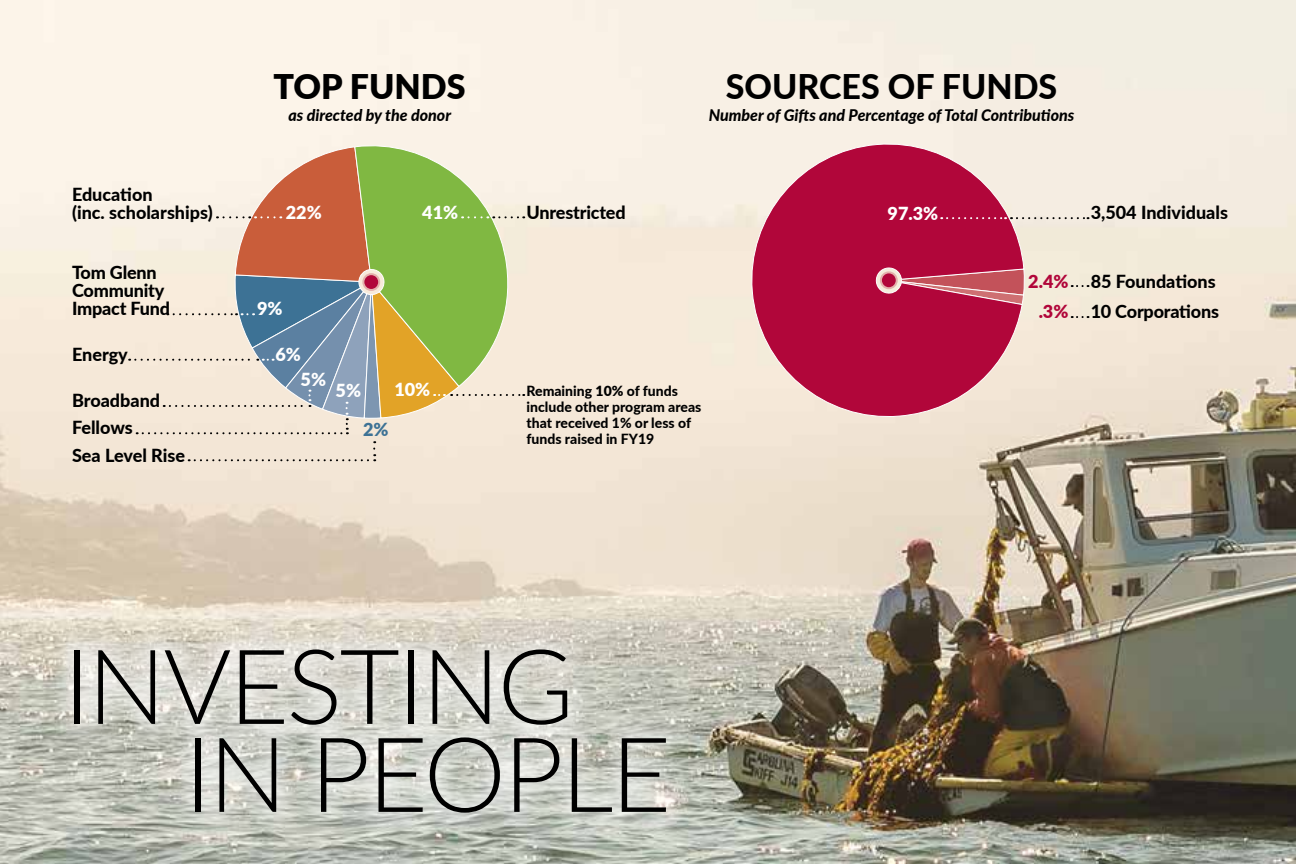
<style>
.page{position:relative;width:1296px;height:864px;background:#fff}
.page>*{position:absolute;margin:0;border:0;box-sizing:border-box;transform-origin:0 0}
.t1{font:300 104px/88px "Lato";letter-spacing:-.025em;color:#000}
.t2{font:800 34px "Lato";color:#000}
.t3{font:900 34px "Lato";color:#000}
.t4{font:800 18px/18px "Lato";letter-spacing:-.005em;color:#000}
.t5{font:900 18px/25px "Lato";color:#fff}
.t6{font:900 18px "Lato";color:#b1063a}
.t7{font:900 18px "Lato";color:#3d7295}
.t8{font:italic 800 16px "Lato";color:#000}
.t9{font:800 14px/16px "Lato";color:#000}
.s1{font-weight:900}
.s2{font-weight:900;color:#b1063a}
</style>
<div class="page">
<img style="left:0;top:0;width:1296px;height:864px">
<svg style="left:746px;top:138px;width:279px;height:284px;background:#c44868"></svg>
<div style="left:45px;top:622px;width:649px;height:219px;background:#fff;opacity:.66"></div>
<div style="left:881px;top:272px;width:16px;height:16px;background:#b1063a;border-radius:50%"></div>
<div style="left:880px;top:271px;width:18px;height:18px;border:2px solid #e4b0ac;border-radius:50%"></div>
<svg style="left:1072px;top:316px;width:17px;height:2px"></svg>
<svg style="left:1072px;top:285px;width:17px;height:2px"></svg>
<svg style="left:129px;top:138px;width:395px;height:296px;background:#c5c19d"></svg>
<div style="left:189px;top:441px;width:186px;height:20px;background:#f3e6d6"></div>
<svg style="left:941px;top:217px;width:148px;height:2px"></svg>
<p class="t4" style="left:72px;top:184px;width:142px">Education<br>(inc. scholarships)</p>
<p class="t4" style="left:72px;top:263px;width:100px">Tom Glenn<br>Community<br>Impact Fund</p>
<p class="t4" style="left:72px;top:344px;width:57px">Energy</p>
<p class="t4" style="left:72px;top:386px;width:115px;line-height:27.4px">Broadband<br>Fellows<br>Sea Level Rise</p>
<h2 class="t3" style="left:274px;top:61px;width:194px">TOP FUNDS</h2>
<p class="t8" style="left:288px;top:104px;width:164px">as directed by the donor</p>
<p class="t5" style="left:286px;top:199px;width:37px">22%</p>
<p class="t5" style="left:422px;top:199px;width:37px">41%</p>
<p class="t5" style="left:257px;top:295px;width:27px">9%</p>
<p class="t5" style="left:301px;top:341px;width:27px;text-indent:-25px">6%<br>5%</p>
<p class="t5" style="left:336px;top:377px;width:27px">5%</p>
<p class="t5" style="left:394px;top:376px;width:37px">10%</p>
<p class="t7" style="left:363px;top:416px;width:27px">2%</p>
<h2 class="t2" style="left:726px;top:62px;width:333px">SOURCES OF FUNDS</h2>
<p class="t8" style="left:709px;top:104px;width:367px">Number of Gifts and Percentage of Total Contributions</p>
<p class="t4" style="left:527px;top:203px;width:101px">Unrestricted</p>
<p class="t9" style="left:527px;top:383px;width:176px">Remaining <span class="s1">10%</span> of funds include other program areas that received 1% or less of funds raised in FY19</p>
<p class="t5" style="left:888px;top:200px;width:52px">97.3%</p>
<p class="t6" style="left:1028px;top:267px;width:42px">2.4%</p>
<p class="t4" style="left:1091px;top:202px;width:139px">3,504 Individuals</p>
<p class="t4" style="left:1091px;top:271px;width:127px">85 Foundations</p>
<p class="t4" style="left:1039px;top:302px;width:182px"><span class="s2">.3%</span> 10 Corporations</p>
<h1 class="t1" style="left:184px;top:639px;width:489px;text-indent:-121px">INVESTING<br>IN PEOPLE</h1>
</div>
